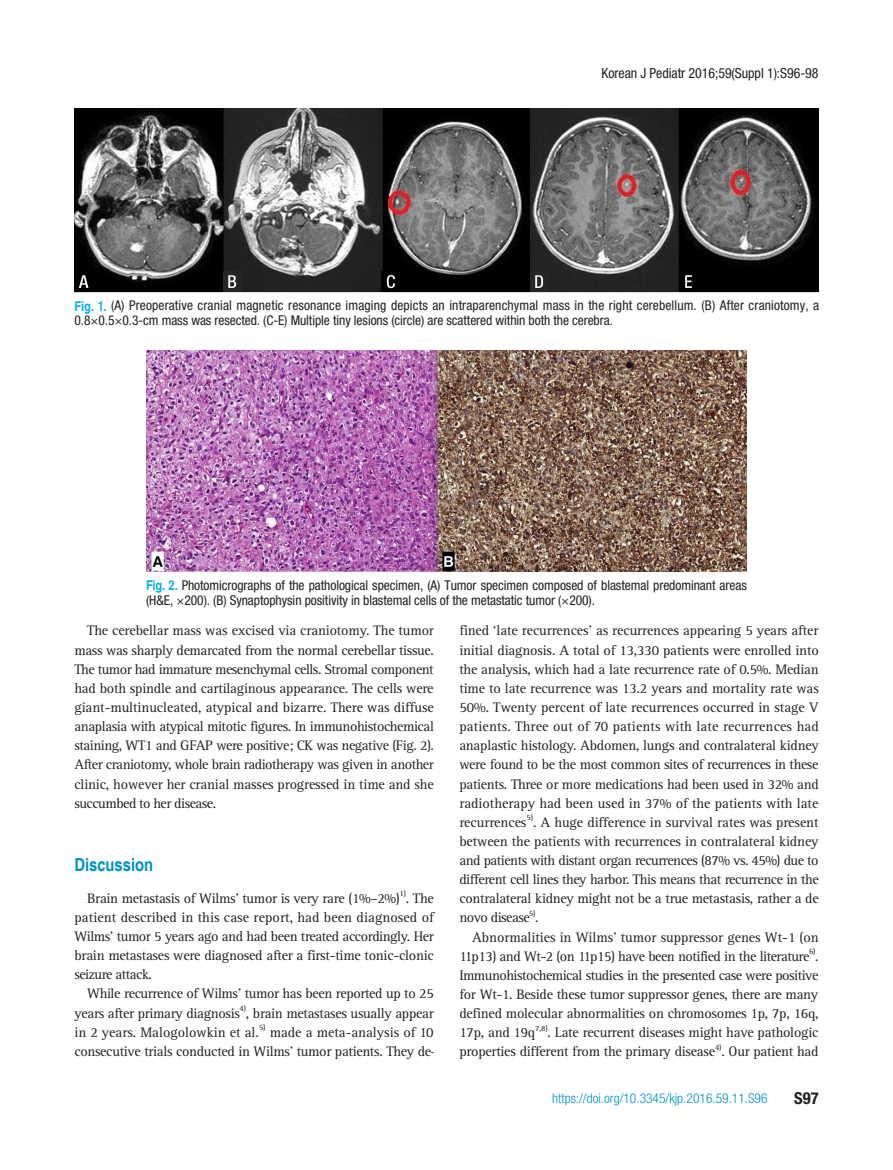
<style>
.page{position:relative;width:893px;height:1170px;background:#fff}
.page>*{position:absolute;margin:0;border:0;box-sizing:border-box;transform-origin:0 0}
.서론{font:700 condensed 18px "Helvetica";color:#0092c8}
.t1{font:700 condensed 16.5px "Helvetica Neue";color:#231f20}
.바탕글{font:14.25px/19.2px "Rotis Serif Std";letter-spacing:-.02em;color:#231f20;text-align:justify}
.표준{font:condensed 13.95px "Helvetica Neue";letter-spacing:-.005em;color:#231f20}
.t2{font:condensed 13.5px/15px "Helvetica Neue";letter-spacing:-.005em;color:#231f20}
.t3{font:300 condensed 13.5px "Helvetica Neue";color:#0092c8}
.바탕글-2{font:8.25px "Rotis Serif Std";color:#231f20}
.s1{font-family:"Helvetica";font-weight:700;color:#00aeef}
</style>
<div class="page">
<img style="left:74px;top:108px;width:745px;height:184px">
<div style="left:75px;top:270px;width:18px;height:21px;background:#000"></div>
<img style="left:80px;top:271px;width:18px;height:20px">
<div style="left:223px;top:270px;width:18px;height:21px;background:#262626"></div>
<img style="left:228px;top:271px;width:18px;height:20px">
<div style="left:381px;top:270px;width:18px;height:21px;background:#000"></div>
<img style="left:386px;top:271px;width:18px;height:20px">
<div style="left:530px;top:270px;width:18px;height:21px;background:#262626"></div>
<img style="left:535px;top:271px;width:19px;height:20px">
<div style="left:679px;top:270px;width:18px;height:21px;background:#000"></div>
<img style="left:685px;top:271px;width:16px;height:20px">
<img style="left:147px;top:351px;width:600px;height:220px">
<p class="표준" style="left:601px;top:65px;width:219px">Korean J Pediatr 2016;59(Suppl 1):S96-98</p>
<p class="t2" style="left:74px;top:298px;width:746px"><span class="s1">Fig. 1.</span> (A) Preoperative cranial magnetic resonance imaging depicts an intraparenchymal mass in the right cerebellum. (B) After craniotomy, a<br>0.8×0.5×0.3-cm mass was resected. (C-E) Multiple tiny lesions (circle) are scattered within both the cerebra.</p>
<p class="t2" style="left:146px;top:577px;width:602px"><span class="s1">Fig. 2.</span> Photomicrographs of the pathological specimen, (A) Tumor specimen composed of blastemal predominant areas (H&amp;E, ×200). (B) Synaptophysin positivity in blastemal cells of the metastatic tumor (×200).</p>
<p class="바탕글" style="left:74px;top:621px;width:361px;text-indent:13px">The cerebellar mass was excised via craniotomy. The tumor mass was sharply demarcated from the normal cerebellar tissue.<br>The tumor had immature mesenchymal cells. Stromal component had both spindle and cartilaginous appearance. The cells were giant-multinucleated, atypical and bizarre. There was diffuse anaplasia with atypical mitotic figures. In immunohistochemical staining, WT1 and GFAP were positive; CK was negative (Fig. 2).<br>After craniotomy, whole brain radiotherapy was given in another clinic, however her cranial masses progressed in time and she succumbed to her disease.</p>
<p class="서론" style="left:74px;top:854px;width:80px">Discussion</p>
<p class="바탕글" style="left:87px;top:888px;width:348px">Brain metastasis of Wilms’ tumor is very rare (1%–2%) . The</p>
<p class="바탕글-2" style="left:400px;top:888px;width:8px">1)</p>
<p class="바탕글" style="left:74px;top:907px;width:361px">patient described in this case report, had been diagnosed of Wilms’ tumor 5 years ago and had been treated accordingly. Her brain metastases were diagnosed after a first-time tonic-clonic seizure attack.</p>
<p class="바탕글" style="left:74px;top:984px;width:361px;text-align:right">While recurrence of Wilms’ tumor has been reported up to 25 years after primary diagnosis , brain metastases usually appear</p>
<p class="바탕글-2" style="left:240px;top:1003px;width:8px">4)</p>
<p class="바탕글" style="left:74px;top:1022px;width:186px">in 2 years. Malogolowkin et al.</p>
<p class="바탕글-2" style="left:259px;top:1022px;width:8px">5)</p>
<p class="바탕글" style="left:74px;top:1022px;width:361px;text-align:right">made a meta-analysis of 10<br>consecutive trials conducted in Wilms’ tumor patients. They de-</p>
<p class="바탕글" style="left:459px;top:621px;width:361px">fined ‘late recurrences’ as recurrences appearing 5 years after initial diagnosis. A total of 13,330 patients were enrolled into the analysis, which had a late recurrence rate of 0.5%. Median time to late recurrence was 13.2 years and mortality rate was 50%. Twenty percent of late recurrences occurred in stage V patients. Three out of 70 patients with late recurrences had anaplastic histology. Abdomen, lungs and contralateral kidney were found to be the most common sites of recurrences in these patients. Three or more medications had been used in 32% and radiotherapy had been used in 37% of the patients with late recurrences</p>
<p class="바탕글-2" style="left:526px;top:812px;width:8px">5)</p>
<p class="바탕글" style="left:459px;top:812px;width:361px;text-indent:74px">. A huge difference in survival rates was present between the patients with recurrences in contralateral kidney and patients with distant organ recurrences (87% vs. 45%) due to different cell lines they harbor. This means that recurrence in the contralateral kidney might not be a true metastasis, rather a de novo disease .</p>
<p class="바탕글-2" style="left:529px;top:908px;width:8px">5)</p>
<p class="바탕글" style="left:459px;top:927px;width:361px;text-align:right">Abnormalities in Wilms’ tumor suppressor genes Wt-1 (on<br>11p13) and Wt-2 (on 11p15) have been notified in the literature .</p>
<p class="바탕글-2" style="left:809px;top:946px;width:8px">6)</p>
<p class="바탕글" style="left:459px;top:965px;width:361px">Immunohistochemical studies in the presented case were positive for Wt-1. Beside these tumor suppressor genes, there are many defined molecular abnormalities on chromosomes 1p, 7p, 16q, 17p, and 19q</p>
<p class="바탕글-2" style="left:535px;top:1023px;width:14px">7,8)</p>
<p class="바탕글" style="left:459px;top:1023px;width:361px;text-align:right">. Late recurrent diseases might have pathologic<br>properties different from the primary disease . Our patient had</p>
<p class="바탕글-2" style="left:715px;top:1042px;width:8px">4)</p>
<p class="t3" style="left:552px;top:1090px;width:217px">https://doi.org/10.3345/kjp.2016.59.11.S96</p>
<p class="t1" style="left:794px;top:1087px;width:26px">S97</p>
</div>
